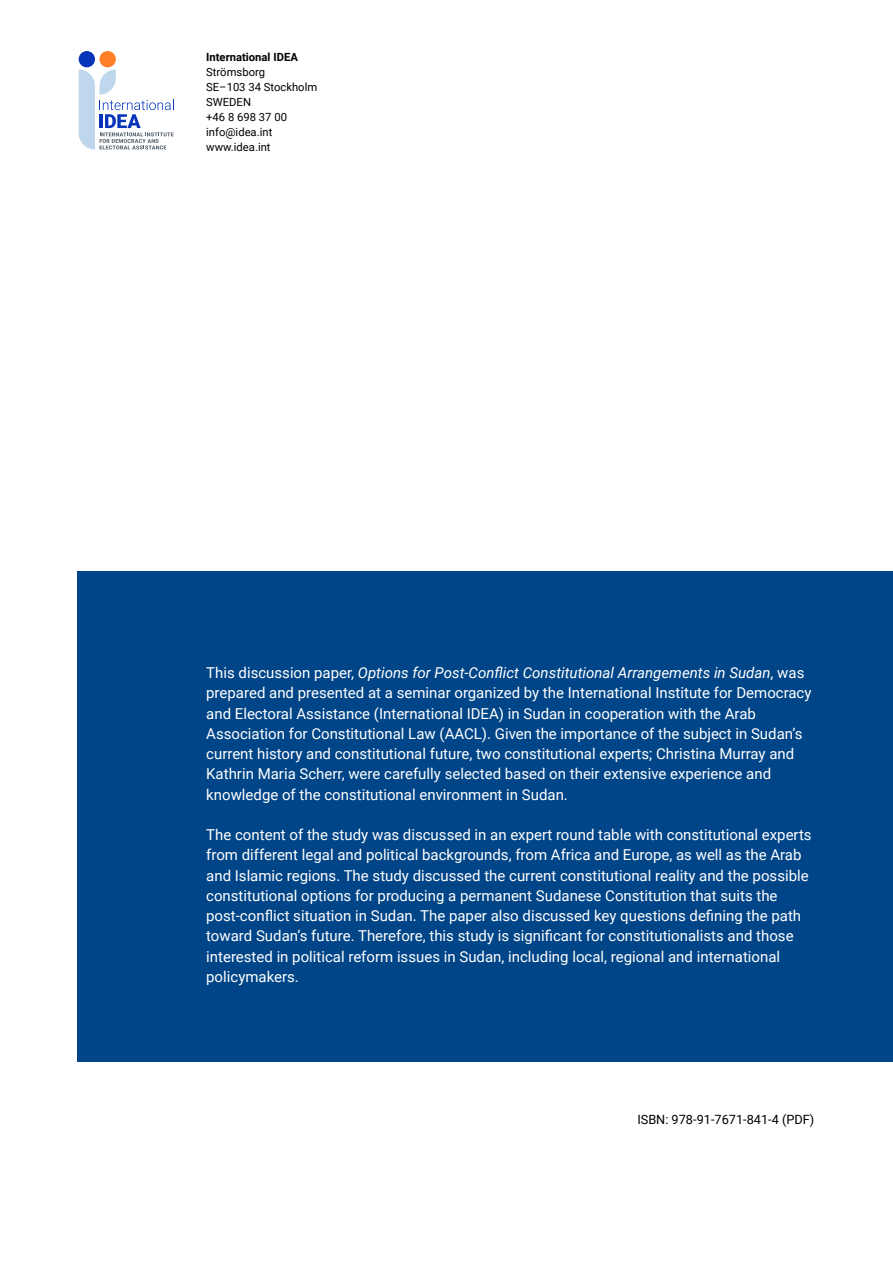
<style>
.page{position:relative;width:893px;height:1263px;background:#fff}
.page>*{position:absolute;margin:0;border:0;box-sizing:border-box;transform-origin:0 0}
.t1{font:15px/20.2px "Roboto";color:#fff}
.t2{font:12.75px "Roboto";color:#000}
.t3{font:11.25px/15px "Roboto";color:#000}
.t4{font:700 11.25px "Roboto";color:#000}
.s1{font-style:italic}
</style>
<div class="page">
<div style="left:78px;top:571px;width:815px;height:491px;background:#004587"></div>
<div style="left:79px;top:51px;width:16px;height:16px;background:#0834ba;border-radius:50%"></div>
<div style="left:99px;top:51px;width:17px;height:16px;background:#ff7e26;border-radius:50%"></div>
<svg style="left:79px;top:70px;width:95px;height:79px"></svg>
<p class="t4" style="left:206px;top:49px;width:93px">International IDEA</p>
<p class="t3" style="left:206px;top:64px;width:113px">Strömsborg<br>SE–103 34 Stockholm<br>SWEDEN<br>+46 8 698 37 00 info@idea.int www.idea.int</p>
<p class="t1" style="left:206px;top:662px;width:607px">This discussion paper, <span class="s1">Options for Post-Conflict Constitutional Arrangements in Sudan</span>, was prepared and presented at a seminar organized by the International Institute for Democracy and Electoral Assistance (International IDEA) in Sudan in cooperation with the Arab Association for Constitutional Law (AACL). Given the importance of the subject in Sudan’s current history and constitutional future, two constitutional experts; Christina Murray and Kathrin Maria Scherr, were carefully selected based on their extensive experience and knowledge of the constitutional environment in Sudan.</p>
<p class="t1" style="left:206px;top:824px;width:607px">The content of the study was discussed in an expert round table with constitutional experts from different legal and political backgrounds, from Africa and Europe, as well as the Arab and Islamic regions. The study discussed the current constitutional reality and the possible constitutional options for producing a permanent Sudanese Constitution that suits the post-conflict situation in Sudan. The paper also discussed key questions defining the path toward Sudan’s future. Therefore, this study is significant for constitutionalists and those interested in political reform issues in Sudan, including local, regional and international policymakers.</p>
<p class="t2" style="left:637px;top:1110px;width:178px">ISBN: 978-91-7671-841-4 (PDF)</p>
</div>
